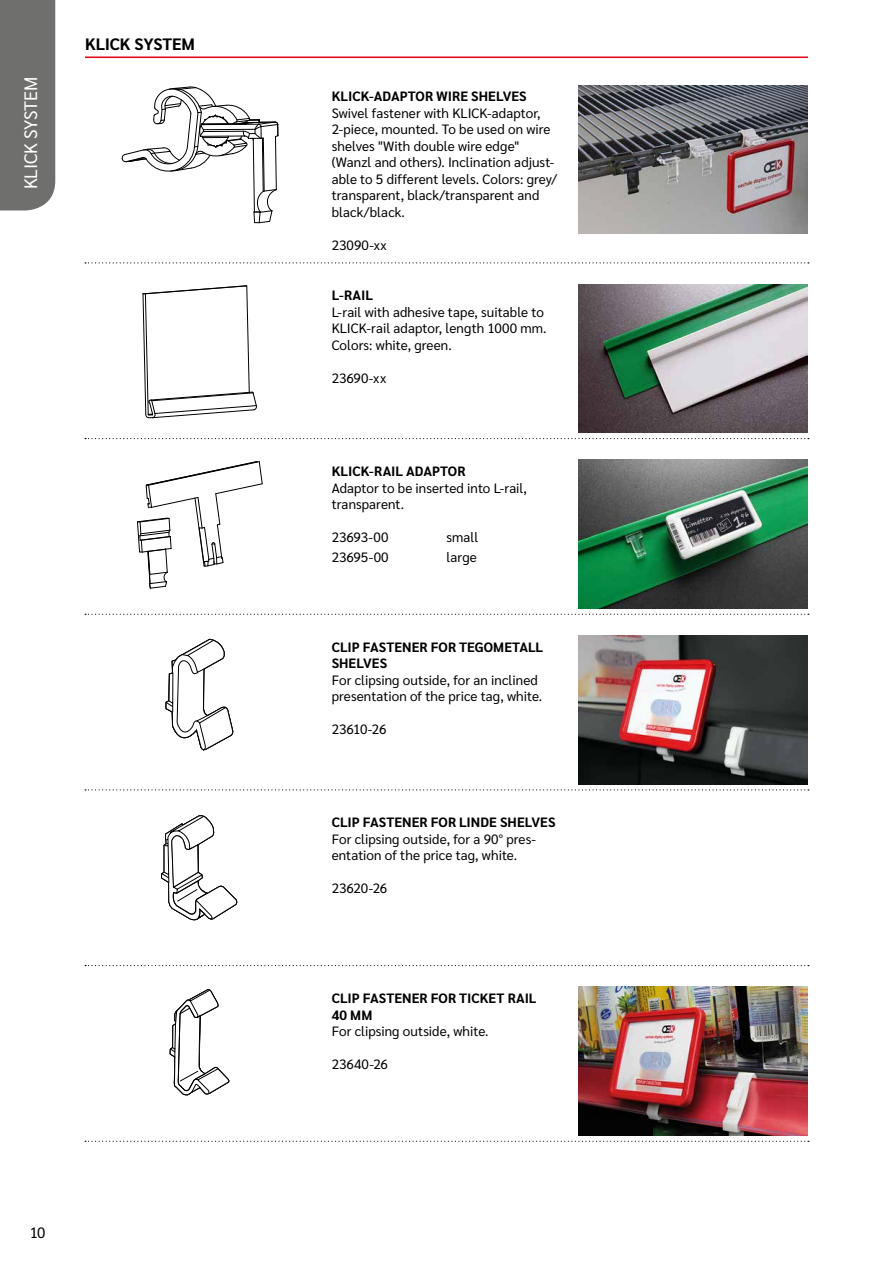
<style>
.page{position:relative;width:893px;height:1263px;background:#fff}
.page>*{position:absolute;margin:0;border:0;box-sizing:border-box;transform-origin:0 0}
.t1{font:18px "Sarabun";letter-spacing:-.02em;color:#fff}
.t2{font:700 16.5px "Sarabun";letter-spacing:-.01em;color:#000}
.t3{font:15px "Sarabun";color:#000}
.t4{font:13.5px/16.5px "Sarabun";letter-spacing:.005em;color:#000}
.t5{font:700 13.5px/16.5px "Sarabun";color:#000}
</style>
<div class="page">
<div style="left:0;top:0;width:55px;height:210px;background:#6f6f6e"></div>
<hr style="left:85px;top:57px;width:723px;height:1px;background:#e3000f">
<img style="left:578px;top:85px;width:230px;height:149px">
<svg style="left:122px;top:86px;width:157px;height:137px"></svg>
<svg style="left:85px;top:262px;width:724px;height:1px"></svg>
<img style="left:578px;top:284px;width:230px;height:149px">
<svg style="left:142px;top:285px;width:115px;height:133px"></svg>
<svg style="left:85px;top:438px;width:724px;height:1px"></svg>
<img style="left:578px;top:460px;width:230px;height:148px">
<svg style="left:137px;top:461px;width:126px;height:128px"></svg>
<svg style="left:85px;top:614px;width:724px;height:1px"></svg>
<img style="left:578px;top:635px;width:230px;height:149px">
<svg style="left:165px;top:639px;width:69px;height:112px"></svg>
<svg style="left:85px;top:789px;width:724px;height:1px"></svg>
<svg style="left:161px;top:815px;width:77px;height:106px"></svg>
<svg style="left:85px;top:965px;width:724px;height:1px"></svg>
<img style="left:578px;top:987px;width:230px;height:148px">
<svg style="left:169px;top:989px;width:60px;height:107px"></svg>
<svg style="left:85px;top:1141px;width:724px;height:1px"></svg>
<h1 class="t1" style="left:21px;top:189px;width:114px;rotate:-90deg">KLICK SYSTEM</h1>
<p class="t2" style="left:85px;top:34px;width:112px">KLICK SYSTEM</p>
<p class="t3" style="left:30px;top:1223px;width:17px">10</p>
<p class="t5" style="left:332px;top:89px;width:197px">KLICK-ADAPTOR WIRE SHELVES</p>
<p class="t4" style="left:332px;top:105px;width:227px">Swivel fastener with KLICK-adaptor, 2-piece, mounted. To be used on wire shelves "With double wire edge" (Wanzl and others). Inclination adjust&shy;able to 5 different levels. Colors: grey/ transparent, black/transparent and black/black.</p>
<p class="t4" style="left:332px;top:237px;width:56px">23090-xx</p>
<p class="t5" style="left:332px;top:288px;width:43px">L-RAIL</p>
<p class="t4" style="left:332px;top:304px;width:216px">L-rail with adhesive tape, suitable to<br>KLICK-rail adaptor, length 1000 mm.<br>Colors: white, green.</p>
<p class="t4" style="left:332px;top:370px;width:56px">23690-xx</p>
<p class="t5" style="left:332px;top:463px;width:135px">KLICK-RAIL ADAPTOR</p>
<p class="t4" style="left:332px;top:480px;width:197px">Adaptor to be inserted into L-rail, transparent.</p>
<p class="t4" style="left:332px;top:529px;width:58px">23693-00</p>
<p class="t4" style="left:446px;top:529px;width:33px">small</p>
<p class="t4" style="left:332px;top:549px;width:59px">23695-00</p>
<p class="t4" style="left:446px;top:549px;width:32px">large</p>
<p class="t5" style="left:332px;top:639px;width:213px">CLIP FASTENER FOR TEGOMETALL<br>SHELVES</p>
<p class="t4" style="left:332px;top:672px;width:212px">For clipsing outside, for an inclined presentation of the price tag, white.</p>
<p class="t4" style="left:332px;top:721px;width:56px">23610-26</p>
<p class="t5" style="left:332px;top:814px;width:225px">CLIP FASTENER FOR LINDE SHELVES</p>
<p class="t4" style="left:332px;top:831px;width:206px">For clipsing outside, for a 90° pres&shy;entation of the price tag, white.</p>
<p class="t4" style="left:332px;top:880px;width:57px">23620-26</p>
<p class="t5" style="left:332px;top:990px;width:206px">CLIP FASTENER FOR TICKET RAIL<br>40 MM</p>
<p class="t4" style="left:332px;top:1023px;width:158px">For clipsing outside, white.</p>
<p class="t4" style="left:332px;top:1056px;width:58px">23640-26</p>
</div>
